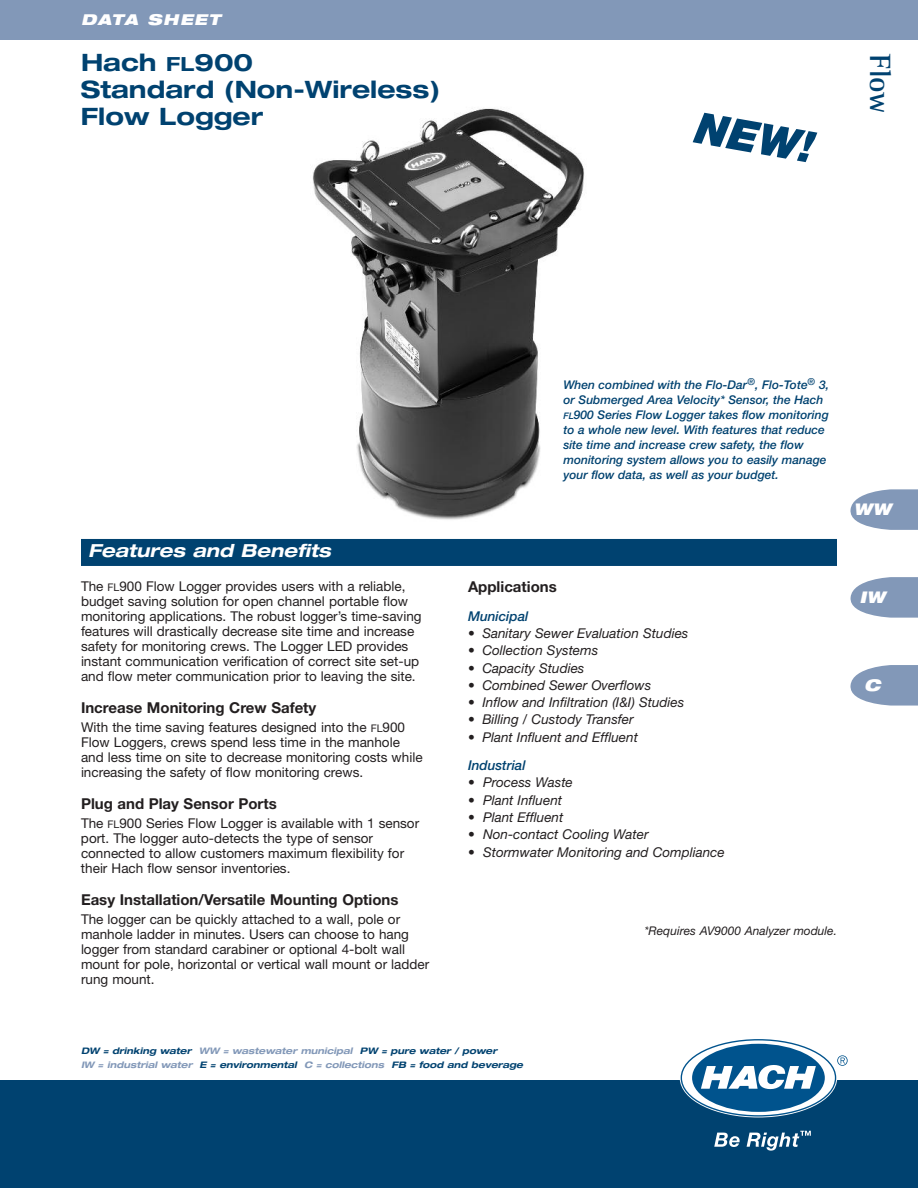
<style>
.page{position:relative;width:918px;height:1188px;background:#fff}
.page>*{position:absolute;margin:0;border:0;box-sizing:border-box;transform-origin:0 0}
.t1{font:italic 900 43.5px "Helvetica Neue";color:#004270}
.t2{font:700 30px "Rotis Semi Serif";color:#004270}
.t3{font:700 expanded 24px/27px "Helvetica Neue";color:#004270}
.t4{font:italic 700 expanded 18px "Helvetica Neue";color:#fff}
.t5{font:italic 900 expanded 16.2px "Helvetica Neue";color:#fff}
.t6{font:700 15px "Helvetica Neue";color:#231f20}
.t7{font:italic 900 expanded 15px "Helvetica Neue";letter-spacing:.095em;color:#fff}
.t8{font:13.5px/15px "Helvetica Neue";color:#231f20}
.t9{font:italic 13.5px "Helvetica Neue";color:#231f20}
.t10{font:italic 500 13.5px "Helvetica Neue";color:#004270}
.t11{font:italic 500 12px/15px "Helvetica Neue";color:#004270}
.t12{font:italic 12px "Helvetica Neue";color:#231f20}
.t13{font:italic 700 expanded 9px/13.5px "Helvetica Neue";color:#004270}
.s1{font-size:19.5px}
.s2{font-size:10.5px}
.s3{font-size:9px}
.s4{color:#8298b8}
</style>
<div class="page">
<img style="left:312px;top:108px;width:272px;height:412px">
<div style="left:0;top:0;width:918px;height:40px;background:#8298b8"></div>
<div style="left:0;top:1080px;width:918px;height:108px;background:#004270"></div>
<svg style="left:714px;top:1133px;width:26px;height:14px"></svg>
<svg style="left:747px;top:1131px;width:64px;height:20px"></svg>
<svg style="left:682px;top:1040px;width:166px;height:75px"></svg>
<svg style="left:850px;top:489px;width:68px;height:41px;background:#94a7c2"></svg>
<svg style="left:850px;top:577px;width:68px;height:41px;background:#95a7c2"></svg>
<svg style="left:850px;top:665px;width:68px;height:41px;background:#94a7c2"></svg>
<div style="left:81px;top:539px;width:756px;height:27px;background:#004270"></div>
<p class="t7" style="left:81px;top:13px;width:141px">DATA SHEET</p>
<h3 class="t3" style="left:81px;top:52px;width:361px">Hach <span class="s1">FL</span>900<br>Standard (Non-Wireless)<br>Flow Logger</h3>
<h1 class="t1" style="left:699px;top:112px;width:122px;rotate:10deg">NEW!</h1>
<h2 class="t2" style="left:890px;top:54px;width:62px;rotate:90deg">Flow</h2>
<h3 class="t4" style="left:88px;top:544px;width:244px">Features and Benefits</h3>
<p class="t8" style="left:81px;top:580px;width:342px">The <span class="s2">FL</span>900 Flow Logger provides users with a reliable, budget saving solution for open channel portable flow monitoring applications. The robust logger’s time-saving features will drastically decrease site time and increase safety for monitoring crews. The Logger LED provides instant communication verification of correct site set-up and flow meter communication prior to leaving the site.</p>
<p class="t6" style="left:81px;top:702px;width:237px">Increase Monitoring Crew Safety</p>
<p class="t8" style="left:81px;top:721px;width:343px">With the time saving features designed into the <span class="s2">FL</span>900<br>Flow Loggers, crews spend less time in the manhole and less time on site to decrease monitoring costs while increasing the safety of flow monitoring crews.</p>
<p class="t6" style="left:81px;top:798px;width:197px">Plug and Play Sensor Ports</p>
<p class="t8" style="left:81px;top:817px;width:340px">The <span class="s2">FL</span>900 Series Flow Logger is available with 1 sensor port. The logger auto-detects the type of sensor connected to allow customers maximum flexibility for their Hach flow sensor inventories.</p>
<p class="t6" style="left:81px;top:894px;width:319px">Easy Installation/Versatile Mounting Options</p>
<p class="t8" style="left:81px;top:914px;width:350px">The logger can be quickly attached to a wall, pole or manhole ladder in minutes. Users can choose to hang logger from standard carabiner or optional 4-bolt wall mount for pole, horizontal or vertical wall mount or ladder rung mount.</p>
<p class="t11" style="left:563px;top:378px;width:267px">When combined with the Flo-Dar<sup>®</sup>, Flo-Tote<sup>®</sup> 3, or Submerged Area Velocity* Sensor, the Hach <span class="s3">FL</span>900 Series Flow Logger takes flow monitoring to a whole new level. With features that reduce site time and increase crew safety, the flow monitoring system allows you to easily manage your flow data, as well as your budget.</p>
<p class="t6" style="left:468px;top:581px;width:90px">Applications</p>
<p class="t10" style="left:468px;top:611px;width:62px">Municipal</p>
<p class="t9" style="left:468px;top:628px;width:222px">• Sanitary Sewer Evaluation Studies</p>
<p class="t9" style="left:468px;top:646px;width:132px">• Collection Systems</p>
<p class="t9" style="left:468px;top:663px;width:118px">• Capacity Studies</p>
<p class="t9" style="left:468px;top:680px;width:185px">• Combined Sewer Overflows</p>
<p class="t9" style="left:468px;top:697px;width:218px">• Inflow and Infiltration (I&amp;I) Studies</p>
<p class="t9" style="left:468px;top:715px;width:167px">• Billing / Custody Transfer</p>
<p class="t9" style="left:468px;top:732px;width:172px">• Plant Influent and Effluent</p>
<p class="t10" style="left:468px;top:761px;width:59px">Industrial</p>
<p class="t9" style="left:468px;top:778px;width:106px">• Process Waste</p>
<p class="t9" style="left:468px;top:795px;width:96px">• Plant Influent</p>
<p class="t9" style="left:468px;top:812px;width:97px">• Plant Effluent</p>
<p class="t9" style="left:468px;top:830px;width:182px">• Non-contact Cooling Water</p>
<p class="t9" style="left:468px;top:847px;width:258px">• Stormwater Monitoring and Compliance</p>
<p class="t5" style="left:854px;top:503px;width:39px">WW</p>
<p class="t5" style="left:860px;top:591px;width:27px">IW</p>
<p class="t5" style="left:864px;top:679px;width:18px">C</p>
<p class="t12" style="left:644px;top:926px;width:194px">*Requires AV9000 Analyzer module.</p>
<p class="t13" style="left:81px;top:1045px;width:444px">DW = drinking water <span class="s4">WW = wastewater municipal</span> PW = pure water / power<br><span class="s4">IW = industrial water</span> E = environmental <span class="s4">C = collections</span> FB = food and beverage</p>
</div>
